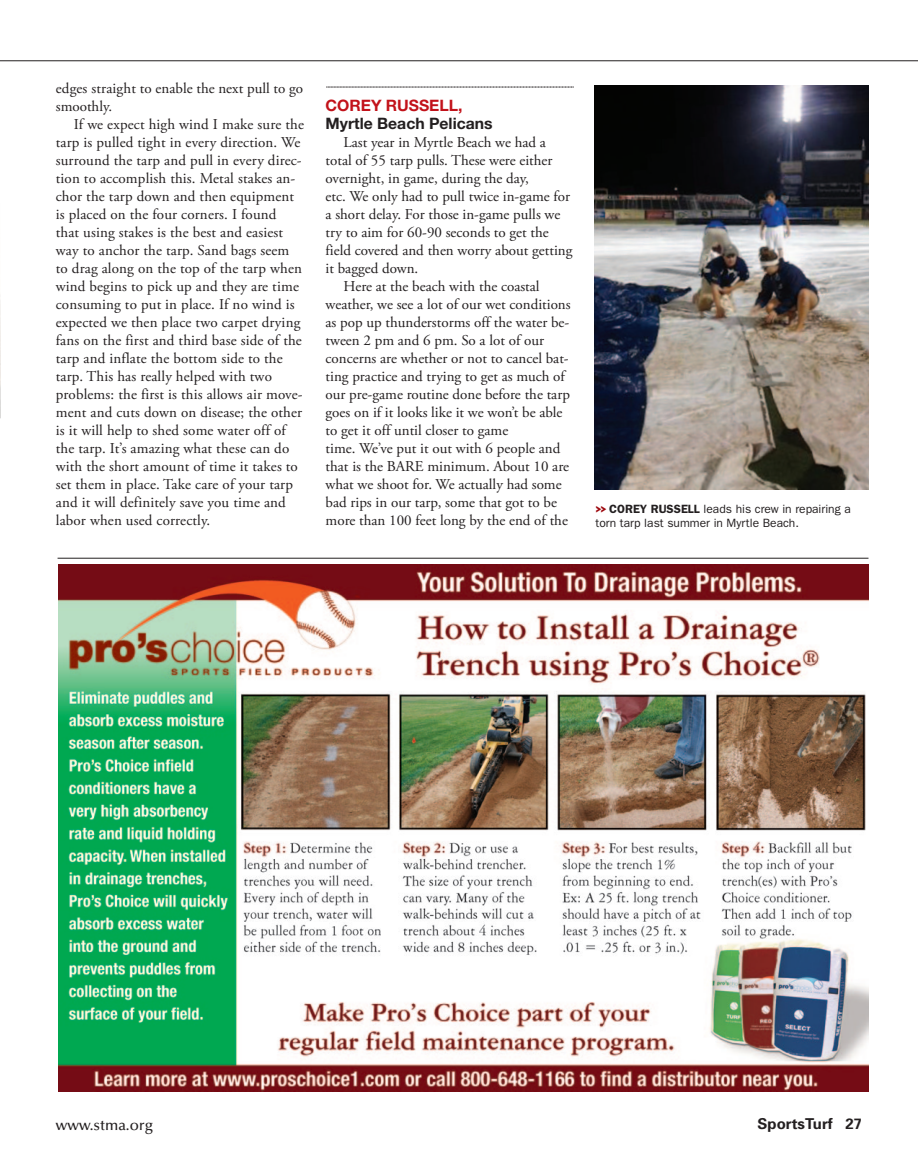
<style>
.page{position:relative;width:918px;height:1175px;background:#fff}
.page>*{position:absolute;margin:0;border:0;box-sizing:border-box;transform-origin:0 0}
.t1{font:700 15.75px "Helvetica Neue";color:#231f20}
.t2{font:700 15.75px "Helvetica Neue";color:#c2121a}
.t3{font:15px/18px "Adobe Garamond Pro";letter-spacing:.01em;color:#231f20}
.t4{font:500 15px "Optima";color:#231f20}
.t5{font:700 15px "Univers";color:#231f20}
.t6{font:12px/13.5px "Franklin Gothic";color:#231f20}
.s1{font-family:"Knockout HTF94 Ultmt Sumo";font-size:11.25px;color:#9d070d}
.s2{font-weight:600}
</style>
<div class="page">
<hr style="left:0;top:60px;width:918px;height:1px;background:#231f20">
<img style="left:0;top:300px;width:1px;height:118px">
<hr style="left:58px;top:558px;width:811px;height:1px;background:#231f20">
<svg style="left:326px;top:87px;width:248px;height:1px"></svg>
<img style="left:594px;top:86px;width:274px;height:403px">
<img style="left:58px;top:564px;width:810px;height:527px">
<p class="t3" style="left:56px;top:81px;width:249px">edges straight to enable the next pull to go smoothly.</p>
<p class="t3" style="left:56px;top:117px;width:250px;text-indent:18px">If we expect high wind I make sure the tarp is pulled tight in every direction. We surround the tarp and pull in every direc&shy;tion to accomplish this. Metal stakes an&shy;chor the tarp down and then equipment is placed on the four corners. I found<br>that using stakes is the best and easiest way to anchor the tarp. Sand bags seem to drag along on the top of the tarp when wind begins to pick up and they are time consuming to put in place. If no wind is expected we then place two carpet drying fans on the first and third base side of the tarp and inflate the bottom side to the tarp. This has really helped with two problems: the first is this allows air move&shy;ment and cuts down on disease; the other is it will help to shed some water off of the tarp. It’s amazing what these can do with the short amount of time it takes to set them in place. Take care of your tarp and it will definitely save you time and labor when used correctly.</p>
<p class="t2" style="left:326px;top:96px;width:138px">COREY RUSSELL,</p>
<p class="t1" style="left:326px;top:114px;width:169px">Myrtle Beach Pelicans</p>
<p class="t3" style="left:344px;top:135px;width:204px">Last year in Myrtle Beach we had a</p>
<p class="t3" style="left:326px;top:153px;width:228px">total of 55 tarp pulls. These were either</p>
<p class="t3" style="left:326px;top:171px;width:205px">overnight, in game, during the day,</p>
<p class="t3" style="left:326px;top:189px;width:246px">etc. We only had to pull twice in-game for</p>
<p class="t3" style="left:326px;top:207px;width:236px">a short delay. For those in-game pulls we</p>
<p class="t3" style="left:326px;top:225px;width:225px">try to aim for 60-90 seconds to get the</p>
<p class="t3" style="left:326px;top:243px;width:248px">field covered and then worry about getting</p>
<p class="t3" style="left:326px;top:261px;width:94px">it bagged down.</p>
<p class="t3" style="left:344px;top:279px;width:198px">Here at the beach with the coastal</p>
<p class="t3" style="left:326px;top:297px;width:247px">weather, we see a lot of our wet conditions</p>
<p class="t3" style="left:326px;top:315px;width:245px">as pop up thunderstorms off the water be-</p>
<p class="t3" style="left:326px;top:333px;width:220px">tween 2 pm and 6 pm. So a lot of our</p>
<p class="t3" style="left:326px;top:351px;width:245px">concerns are whether or not to cancel bat-</p>
<p class="t3" style="left:326px;top:369px;width:241px">ting practice and trying to get as much of</p>
<p class="t3" style="left:326px;top:387px;width:246px">our pre-game routine done before the tarp</p>
<p class="t3" style="left:326px;top:405px;width:238px">goes on if it looks like it we won’t be able</p>
<p class="t3" style="left:326px;top:423px;width:184px">to get it off until closer to game</p>
<p class="t3" style="left:326px;top:441px;width:236px">time. We’ve put it out with 6 people and</p>
<p class="t3" style="left:326px;top:459px;width:245px">that is the BARE minimum. About 10 are</p>
<p class="t3" style="left:326px;top:477px;width:238px">what we shoot for. We actually had some</p>
<p class="t3" style="left:326px;top:495px;width:233px">bad rips in our tarp, some that got to be</p>
<p class="t3" style="left:326px;top:513px;width:244px">more than 100 feet long by the end of the</p>
<p class="t6" style="left:596px;top:502px;width:257px"><span class="s1">&gt;&gt;</span> <span class="s2">COREY RUSSELL</span> leads his crew in repairing a torn tarp last summer in Myrtle Beach.</p>
<p class="t4" style="left:56px;top:1116px;width:99px">www.stma.org</p>
<p class="t5" style="left:758px;top:1114px;width:106px">SportsTurf 27</p>
</div>
